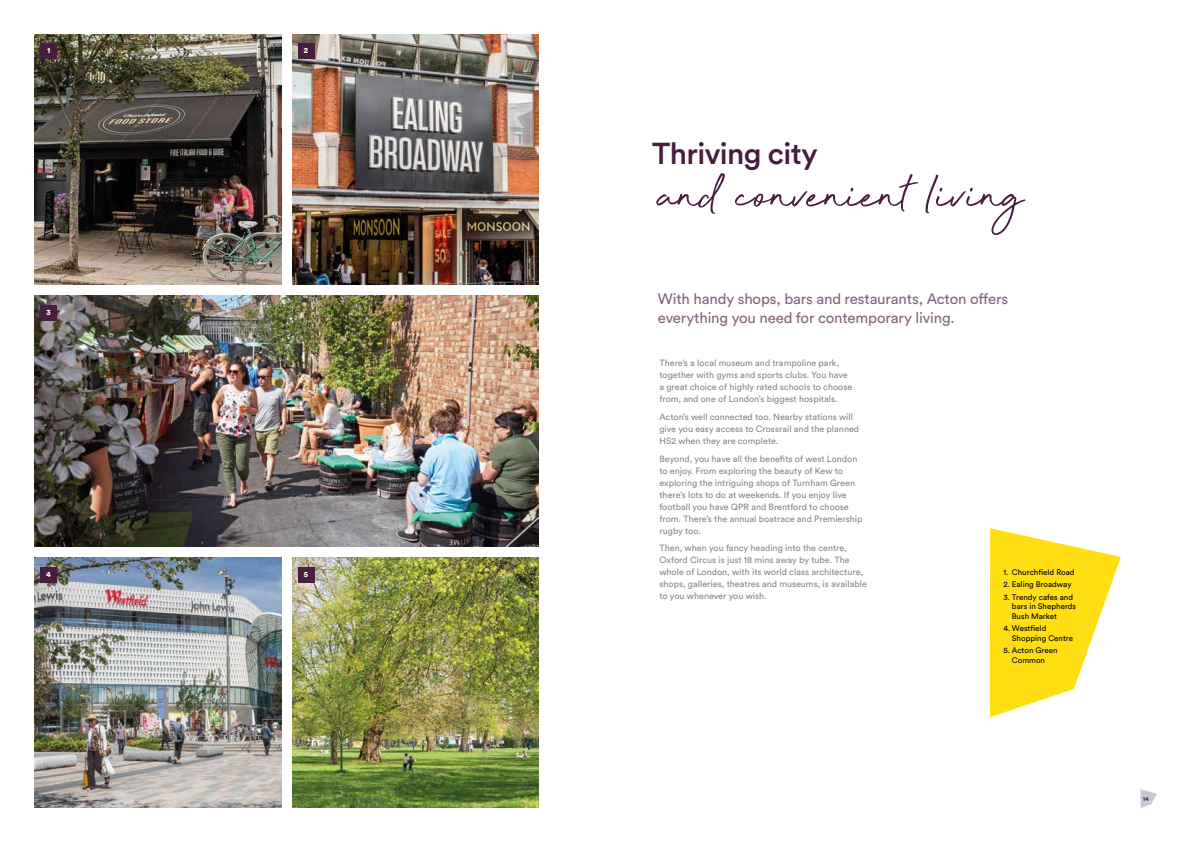
<style>
.page{position:relative;width:1191px;height:842px;background:#fff}
.page>*{position:absolute;margin:0;border:0;box-sizing:border-box;transform-origin:0 0}
.t1{font:63px "Beyond Infinity";color:#481d3f}
.t2{font:500 30px "Circular Std";letter-spacing:-.02em;color:#481d3f}
.t3{font:15px/19px "Circular Std";letter-spacing:-.01em;color:#83657f}
.t4{font:9px/12px "Circular Std";color:#878787}
.t5{font:8px/9.6px "Circular Std";color:#000}
.t6{font:900 7.8px "Circular Std";color:#fff}
.t7{font:700 6px "Circular Std";color:#25303b}
</style>
<div class="page">
<img style="left:35px;top:34px;width:246px;height:251px">
<img style="left:35px;top:296px;width:504px;height:250px">
<img style="left:35px;top:557px;width:246px;height:251px">
<img style="left:292px;top:557px;width:247px;height:251px">
<img style="left:292px;top:34px;width:247px;height:251px">
<div style="left:40px;top:44px;width:17px;height:15px;background:#481d3f"></div>
<div style="left:40px;top:305px;width:17px;height:15px;background:#481d3f"></div>
<div style="left:40px;top:567px;width:17px;height:15px;background:#481d3f"></div>
<div style="left:298px;top:44px;width:16px;height:15px;background:#481d3f"></div>
<div style="left:298px;top:567px;width:16px;height:15px;background:#481d3f"></div>
<svg style="left:989px;top:528px;width:131px;height:189px"></svg>
<svg style="left:1140px;top:789px;width:17px;height:19px"></svg>
<p class="t6" style="left:47px;top:45px;width:5px">1</p>
<p class="t6" style="left:46px;top:307px;width:6px">3</p>
<p class="t6" style="left:46px;top:569px;width:6px">4</p>
<p class="t6" style="left:304px;top:45px;width:6px">2</p>
<h2 class="t2" style="left:652px;top:135px;width:167px">Thriving city</h2>
<h1 class="t1" style="left:657px;top:157px;width:368px">and convenient living</h1>
<h3 class="t3" style="left:658px;top:289px;width:352px">With handy shops, bars and restaurants, Acton offers everything you need for contemporary living.</h3>
<p class="t4" style="left:659px;top:357px;width:194px">There’s a local museum and trampoline park, together with gyms and sports clubs. You have a great choice of highly rated schools to choose from, and one of London’s biggest hospitals.</p>
<p class="t4" style="left:659px;top:411px;width:201px">Acton’s well connected too. Nearby stations will give you easy access to Crossrail and the planned<br>HS2 when they are complete.</p>
<p class="t4" style="left:659px;top:452px;width:205px">Beyond, you have all the benefits of west London to enjoy. From exploring the beauty of Kew to exploring the intriguing shops of Turnham Green there’s lots to do at weekends. If you enjoy live football you have QPR and Brentford to choose from. There’s the annual boatrace and Premiership rugby too.</p>
<p class="t4" style="left:659px;top:542px;width:209px">Then, when you fancy heading into the centre, Oxford Circus is just 18 mins away by tube. The whole of London, with its world class architecture, shops, galleries, theatres and museums, is available to you whenever you wish.</p>
<p class="t6" style="left:304px;top:569px;width:6px">5</p>
<p class="t5" style="left:1003px;top:567px;width:73px">1. Churchfield Road</p>
<p class="t5" style="left:1003px;top:580px;width:70px">2. Ealing Broadway</p>
<p class="t5" style="left:1012px;top:592px;width:66px;text-indent:-9px">3. Trendy cafes and bars in Shepherds<br>Bush Market</p>
<p class="t5" style="left:1012px;top:624px;width:63px;text-indent:-9px">4. Westfield<br>Shopping Centre</p>
<p class="t5" style="left:1003px;top:646px;width:56px;text-align:center">5. Acton Green<br>Common</p>
<p class="t7" style="left:1142px;top:795px;width:7px">14</p>
</div>
